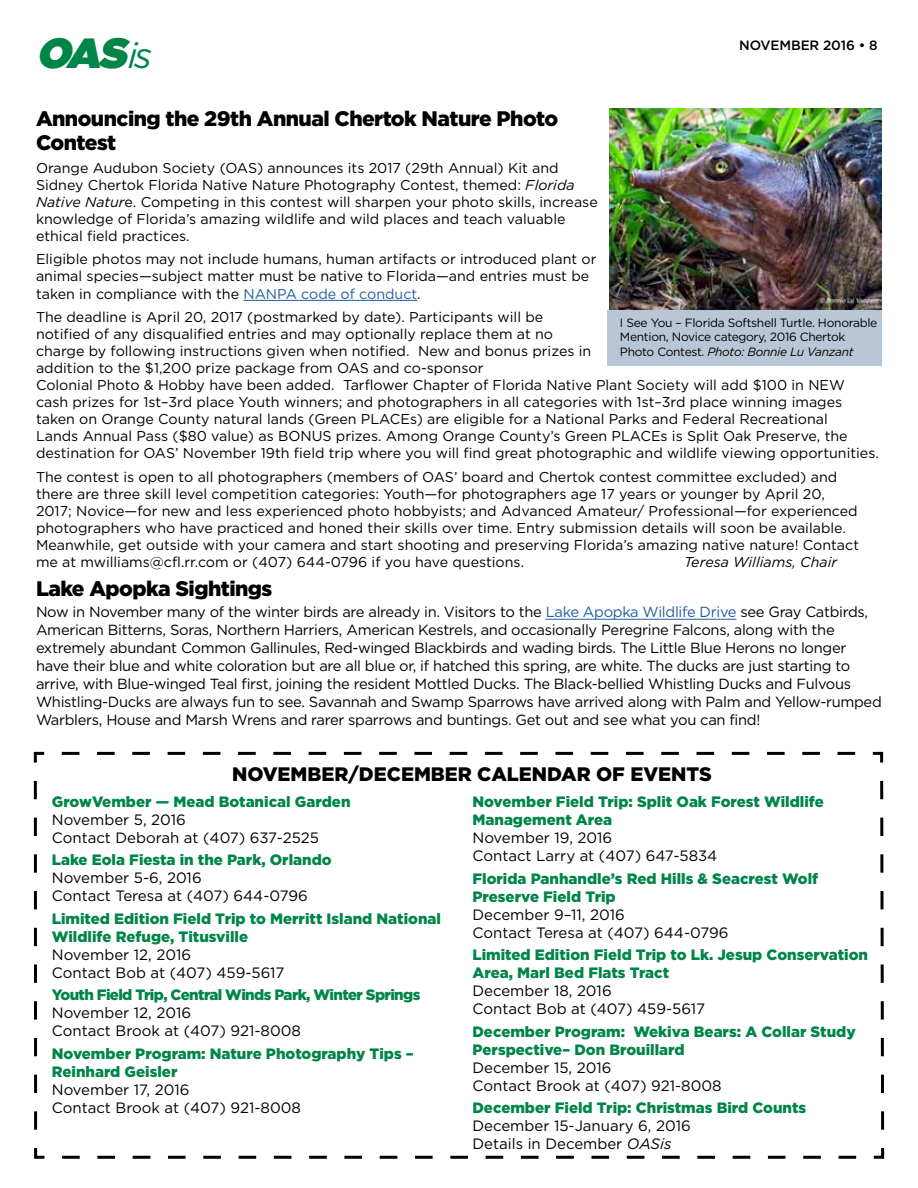
<style>
.page{position:relative;width:918px;height:1188px;background:#fff}
.page>*{position:absolute;margin:0;border:0;box-sizing:border-box;transform-origin:0 0}
.t1{font:italic 42px "Gotham Ultra";color:#008548}
.t2{font:900 21px/24px "Gotham";letter-spacing:-.025em;color:#000}
.t3{font:900 19.5px "Gotham";color:#000}
.t4{font:900 15px/18px "Gotham";color:#008548}
.t5{font:15px/18px "Gotham";color:#000}
.t6{font:900 15px "Gotham";letter-spacing:-.04em;color:#008548}
.t7{font:14.7px/18px "Gotham";letter-spacing:-.02em;color:#000}
.t8{font:14.25px/17.1px "Gotham";color:#000}
.t9{font:italic 14.25px "Gotham";color:#000}
.t10{font:500 13.5px "Gotham";letter-spacing:-.01em;color:#000}
.t11{font:12px/14.4px "Gotham";letter-spacing:-.025em;color:#000}
.s1{font-family:"Gotham";font-size:36px}
.s2{font-style:italic}
.s3{color:#215e9e}
</style>
<div class="page">
<svg style="left:33px;top:751px;width:852px;height:408px"></svg>
<hr style="left:243px;top:300px;width:174px;height:1px;background:#215e9e">
<img style="left:609px;top:108px;width:272px;height:201px">
<div style="left:608px;top:310px;width:274px;height:56px;background:#b8c6d6"></div>
<hr style="left:546px;top:619px;width:190px;height:1px;background:#215e9e">
<h1 class="t1" style="left:36px;top:28px;width:117px">OAS<span class="s1">i s</span></h1>
<p class="t10" style="left:739px;top:37px;width:140px">NOVEMBER 2016 • 8</p>
<h2 class="t2" style="left:36px;top:106px;width:524px">Announcing the 29th Annual Chertok Nature Photo<br>Contest</h2>
<p class="t8" style="left:36px;top:159px;width:563px">Orange Audubon Society (OAS) announces its 2017 (29th Annual) Kit and Sidney Chertok Florida Native Nature Photography Contest, themed: <span class="s2">Florida Native Natur</span>e. Competing in this contest will sharpen your photo skills, increase knowledge of Florida’s amazing wildlife and wild places and teach valuable ethical field practices.</p>
<p class="t8" style="left:36px;top:250px;width:562px">Eligible photos may not include humans, human artifacts or introduced plant or animal species—subject matter must be native to Florida—and entries must be taken in compliance with the <span class="s3">NANPA code of conduct</span>.</p>
<p class="t8" style="left:36px;top:308px;width:845px">The deadline is April 20, 2017 (postmarked by date). Participants will be<br>notified of any disqualified entries and may optionally replace them at no<br>charge by following instructions given when notified. New and bonus prizes in<br>addition to the $1,200 prize package from OAS and co-sponsor<br>Colonial Photo &amp; Hobby have been added. Tarflower Chapter of Florida Native Plant Society will add $100 in NEW cash prizes for 1st–3rd place Youth winners; and photographers in all categories with 1st–3rd place winning images taken on Orange County natural lands (Green PLACEs) are eligible for a National Parks and Federal Recreational<br>Lands Annual Pass ($80 value) as BONUS prizes. Among Orange County’s Green PLACEs is Split Oak Preserve, the destination for OAS’ November 19th field trip where you will find great photographic and wildlife viewing opportunities.</p>
<p class="t8" style="left:36px;top:468px;width:825px">The contest is open to all photographers (members of OAS’ board and Chertok contest committee excluded) and there are three skill level competition categories: Youth—for photographers age 17 years or younger by April 20, 2017; Novice—for new and less experienced photo hobbyists; and Advanced Amateur/ Professional—for experienced photographers who have practiced and honed their skills over time. Entry submission details will soon be available.<br>Meanwhile, get outside with your camera and start shooting and preserving Florida’s amazing native nature! Contact me at mwilliams@cfl.rr.com or (407) 644-0796 if you have questions.</p>
<p class="t11" style="left:620px;top:315px;width:259px">I See You – Florida Softshell Turtle. Honorable<br>Mention, Novice category, 2016 Chertok<br>Photo Contest. <span class="s2">Photo: Bonnie Lu Vanzant</span></p>
<p class="t9" style="left:684px;top:554px;width:155px">Teresa Williams, Chair</p>
<h2 class="t2" style="left:36px;top:576px;width:238px">Lake Apopka Sightings</h2>
<p class="t7" style="left:36px;top:603px;width:847px">Now in November many of the winter birds are already in. Visitors to the <span class="s3">Lake Apopka Wildlife Drive</span> see Gray Catbirds, American Bitterns, Soras, Northern Harriers, American Kestrels, and occasionally Peregrine Falcons, along with the extremely abundant Common Gallinules, Red-winged Blackbirds and wading birds. The Little Blue Herons no longer have their blue and white coloration but are all blue or, if hatched this spring, are white. The ducks are just starting to arrive, with Blue-winged Teal first, joining the resident Mottled Ducks. The Black-bellied Whistling Ducks and Fulvous Whistling-Ducks are always fun to see. Savannah and Swamp Sparrows have arrived along with Palm and Yellow-rumped Warblers, House and Marsh Wrens and rarer sparrows and buntings. Get out and see what you can find!</p>
<h3 class="t3" style="left:232px;top:763px;width:481px">NOVEMBER/DECEMBER CALENDAR OF EVENTS</h3>
<p class="t4" style="left:52px;top:792px;width:300px">GrowVember — Mead Botanical Garden</p>
<p class="t5" style="left:52px;top:810px;width:269px">November 5, 2016<br>Contact Deborah at (407) 637-2525</p>
<p class="t4" style="left:52px;top:850px;width:281px">Lake Eola Fiesta in the Park, Orlando</p>
<p class="t5" style="left:52px;top:869px;width:258px">November 5-6, 2016<br>Contact Teresa at (407) 644-0796</p>
<p class="t4" style="left:52px;top:909px;width:391px">Limited Edition Field Trip to Merritt Island National<br>Wildlife Refuge, Titusville</p>
<p class="t5" style="left:52px;top:945px;width:234px">November 12, 2016<br>Contact Bob at (407) 459-5617</p>
<p class="t6" style="left:52px;top:986px;width:370px">Youth Field Trip, Central Winds Park, Winter Springs</p>
<p class="t5" style="left:52px;top:1004px;width:251px">November 12, 2016<br>Contact Brook at (407) 921-8008</p>
<p class="t4" style="left:52px;top:1044px;width:363px">November Program: Nature Photography Tips –<br>Reinhard Geisler</p>
<p class="t5" style="left:52px;top:1080px;width:251px">November 17, 2016<br>Contact Brook at (407) 921-8008</p>
<p class="t4" style="left:472px;top:793px;width:353px">November Field Trip: Split Oak Forest Wildlife<br>Management Area</p>
<p class="t5" style="left:472px;top:829px;width:246px">November 19, 2016<br>Contact Larry at (407) 647-5834</p>
<p class="t4" style="left:472px;top:869px;width:347px">Florida Panhandle’s Red Hills &amp; Seacrest Wolf<br>Preserve Field Trip</p>
<p class="t5" style="left:472px;top:905px;width:258px">December 9–11, 2016<br>Contact Teresa at (407) 644-0796</p>
<p class="t4" style="left:472px;top:946px;width:397px">Limited Edition Field Trip to Lk. Jesup Conservation<br>Area, Marl Bed Flats Tract</p>
<p class="t5" style="left:472px;top:982px;width:234px">December 18, 2016<br>Contact Bob at (407) 459-5617</p>
<p class="t4" style="left:472px;top:1022px;width:385px">December Program: Wekiva Bears: A Collar Study<br>Perspective– Don Brouillard</p>
<p class="t5" style="left:472px;top:1058px;width:251px">December 15, 2016<br>Contact Brook at (407) 921-8008</p>
<p class="t4" style="left:472px;top:1099px;width:335px">December Field Trip: Christmas Bird Counts</p>
<p class="t5" style="left:472px;top:1117px;width:220px">December 15-January 6, 2016<br>Details in December <span class="s2">OASis</span></p>
</div>
